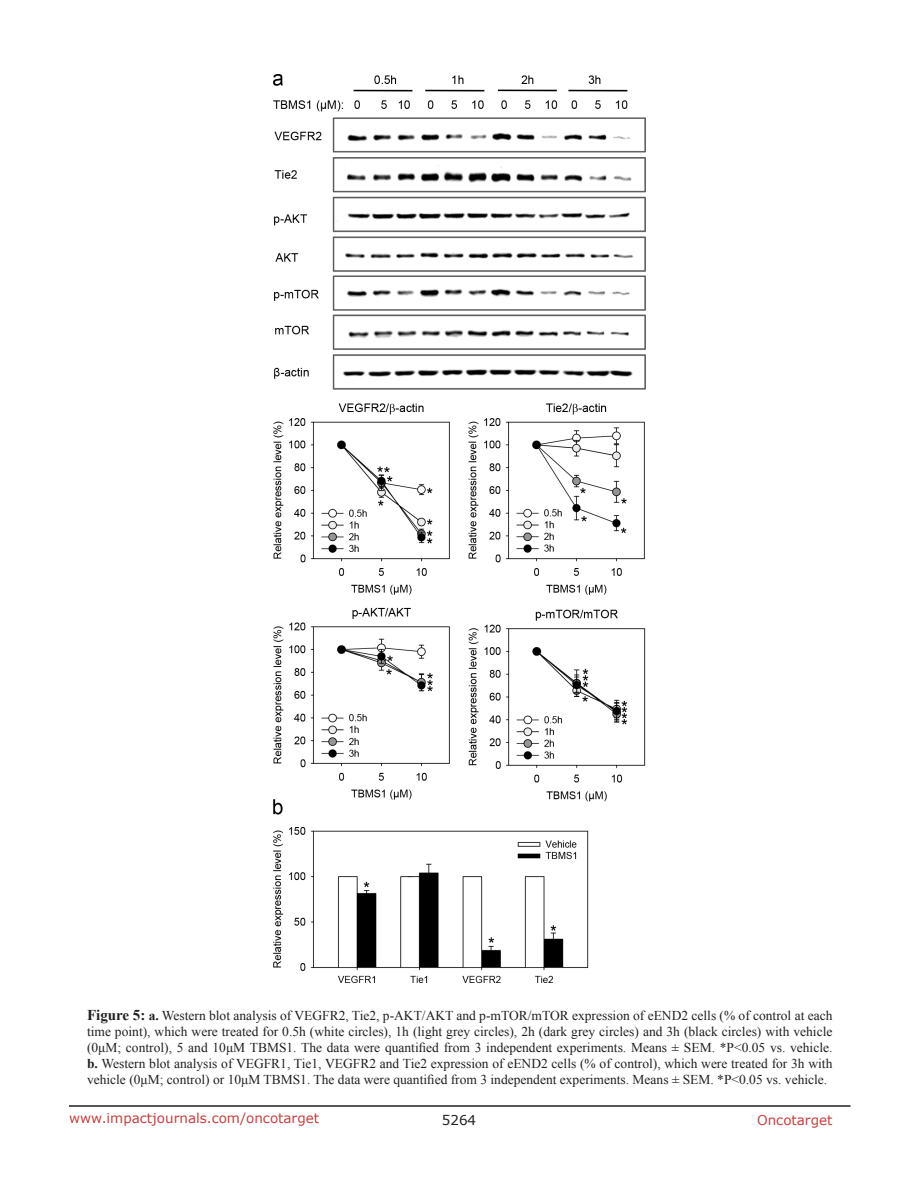
<style>
.page{position:relative;width:918px;height:1188px;background:#fff}
.page>*{position:absolute;margin:0;border:0;box-sizing:border-box;transform-origin:0 0}
.figuretext{font:13.5px/16.2px "Times New Roman";color:#231f20;text-align:justify}
.t1{font:13.5px "Verdana";color:#c24141}
.t2{font:13.5px "Verdana";color:#231f20}
.s1{font-weight:700;font-size:15px}
.s2{font-weight:700}
</style>
<div class="page">
<hr style="left:69px;top:1105px;width:781px;height:2px;background:#231f20">
<img style="left:274px;top:75px;width:372px;height:907px">
<p class="figuretext" style="left:87px;top:1007px;width:747px"><span class="s1">Figure 5:</span> <span class="s2">a.</span> Western blot analysis of VEGFR2, Tie2, p-AKT/AKT and p-mTOR/mTOR expression of eEND2 cells (% of control at each time point), which were treated for 0.5h (white circles), 1h (light grey circles), 2h (dark grey circles) and 3h (black circles) with vehicle (0μM; control), 5 and 10μM TBMS1. The data were quantified from 3 independent experiments. Means ± SEM. *P&lt;0.05 vs. vehicle. <span class="s2">b.</span> Western blot analysis of VEGFR1, Tie1, VEGFR2 and Tie2 expression of eEND2 cells (% of control), which were treated for 3h with vehicle (0μM; control) or 10μM TBMS1. The data were quantified from 3 independent experiments. Means ± SEM. *P&lt;0.05 vs. vehicle.</p>
<p class="t1" style="left:69px;top:1109px;width:252px">www.impactjournals.com/oncotarget</p>
<p class="t2" style="left:442px;top:1111px;width:36px">5264</p>
<p class="t1" style="left:757px;top:1111px;width:77px">Oncotarget</p>
</div>
